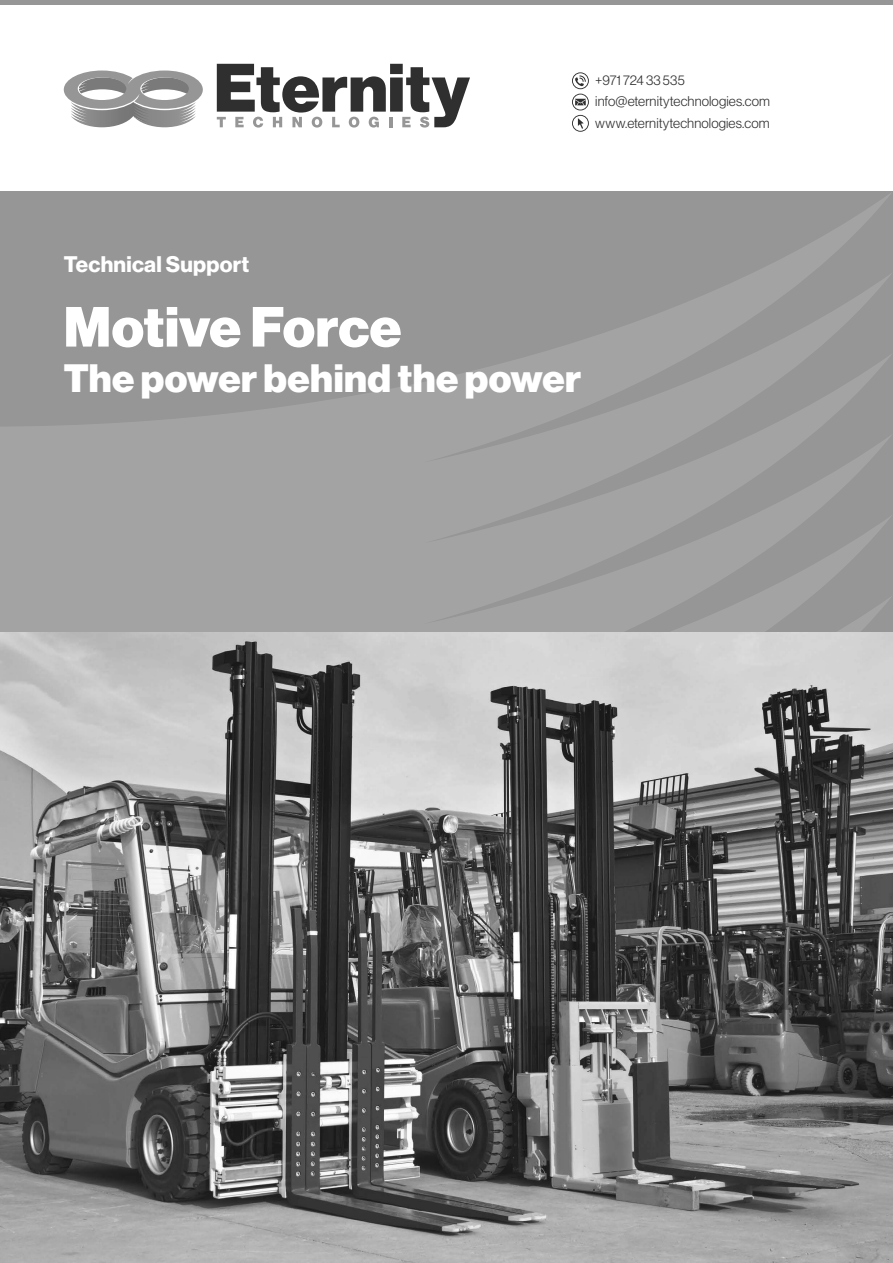
<style>
.page{position:relative;width:893px;height:1263px;background:#fff}
.page>*{position:absolute;margin:0;border:0;box-sizing:border-box;transform-origin:0 0}
.t1{font:55.35px "N Haas Grotesk DS Std 95 Blk";letter-spacing:.005em;color:#fff}
.t2{font:38.7px "N Haas Grotesk DS Std 95 Blk";letter-spacing:.01em;color:#fff}
.t3{font:22.05px "N Haas Grotesk DS Std 75 Bd";letter-spacing:.01em;color:#fff}
.t4{font:13.8px "N Haas Grotesk DS Std 45 Lt";letter-spacing:.01em;color:#2f2f2f}
</style>
<div class="page">
<img style="left:0;top:631px;width:893px;height:632px">
<svg style="left:0;top:191px;width:893px;height:440px;background:#9c9c9c"></svg>
<hr style="left:0;top:0;width:893px;height:4px;background:#969696">
<svg style="left:217px;top:64px;width:253px;height:64px"></svg>
<svg style="left:64px;top:71px;width:139px;height:56px"></svg>
<svg style="left:572px;top:72px;width:17px;height:60px"></svg>
<p class="t4" style="left:595px;top:72px;width:91px">+971 724 33 535</p>
<p class="t4" style="left:595px;top:94px;width:176px">info@eternitytechnologies.com</p>
<p class="t4" style="left:595px;top:115px;width:176px">www.eternitytechnologies.com</p>
<p class="t3" style="left:64px;top:252px;width:187px">Technical Support</p>
<p class="t1" style="left:64px;top:295px;width:339px">Motive Force</p>
<p class="t2" style="left:64px;top:356px;width:519px">The power behind the power</p>
</div>
